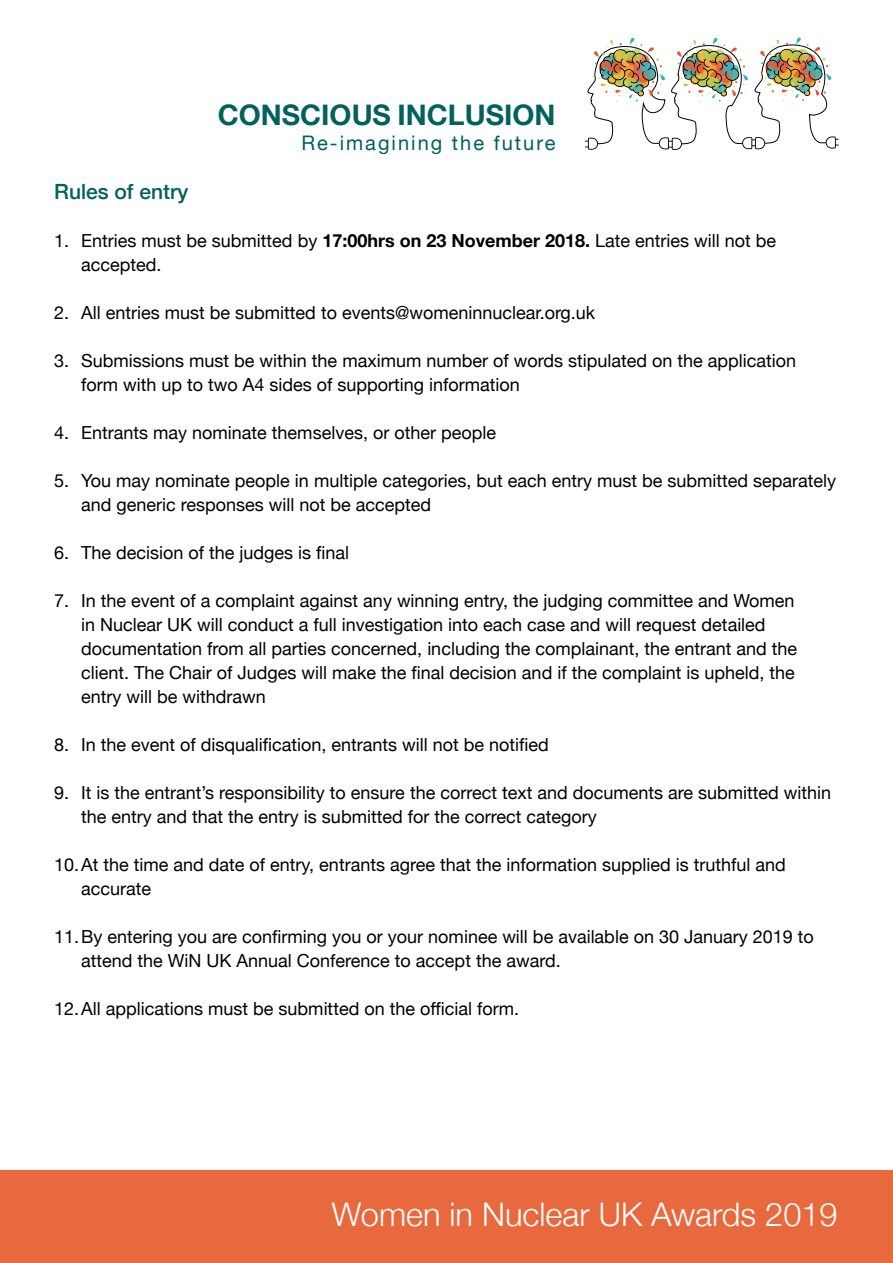
<style>
.page{position:relative;width:893px;height:1263px;background:#fff}
.page>*{position:absolute;margin:0;border:0;box-sizing:border-box;transform-origin:0 0}
.t1{font:300 32.55px "Helvetica Neue";color:#fff}
.t2{font:700 28.35px "Helvetica Neue";color:#00615d}
.t3{font:500 21px "Helvetica Neue";color:#00615d}
.t4{font:20.1px "Helvetica Neue";letter-spacing:.1em;color:#00615d}
.t5{font:18px/24px "Helvetica Neue";color:#000}
.s1{font-weight:700}
</style>
<div class="page">
<div style="left:0;top:1170px;width:893px;height:93px;background:#e8693d"></div>
<svg style="left:585px;top:37px;width:254px;height:113px"></svg>
<h2 class="t2" style="left:218px;top:93px;width:339px">CONSCIOUS INCLUSION</h2>
<p class="t4" style="left:301px;top:128px;width:256px">Re-imagining the future</p>
<p class="t3" style="left:54px;top:175px;width:136px">Rules of entry</p>
<p class="t5" style="left:81px;top:230px;width:696px;text-indent:-27px">1. Entries must be submitted by <span class="s1">17:00hrs on 23 November 2018.</span> Late entries will not be accepted.</p>
<p class="t5" style="left:54px;top:302px;width:543px">2. All entries must be submitted to events@womeninnuclear.org.uk</p>
<p class="t5" style="left:81px;top:350px;width:716px;text-indent:-27px">3. Submissions must be within the maximum number of words stipulated on the application form with up to two A4 sides of supporting information</p>
<p class="t5" style="left:54px;top:422px;width:443px">4. Entrants may nominate themselves, or other people</p>
<p class="t5" style="left:81px;top:470px;width:756px;text-indent:-27px">5. You may nominate people in multiple categories, but each entry must be submitted separately and generic responses will not be accepted</p>
<p class="t5" style="left:54px;top:542px;width:297px">6. The decision of the judges is final</p>
<p class="t5" style="left:81px;top:590px;width:717px;text-indent:-27px">7. In the event of a complaint against any winning entry, the judging committee and Women in Nuclear UK will conduct a full investigation into each case and will request detailed documentation from all parties concerned, including the complainant, the entrant and the client. The Chair of Judges will make the final decision and if the complaint is upheld, the entry will be withdrawn</p>
<p class="t5" style="left:54px;top:734px;width:496px">8. In the event of disqualification, entrants will not be notified</p>
<p class="t5" style="left:81px;top:782px;width:751px;text-indent:-27px">9. It is the entrant’s responsibility to ensure the correct text and documents are submitted within the entry and that the entry is submitted for the correct category</p>
<p class="t5" style="left:81px;top:854px;width:706px;text-indent:-27px">10.At the time and date of entry, entrants agree that the information supplied is truthful and accurate</p>
<p class="t5" style="left:81px;top:926px;width:734px;text-indent:-27px">11.By entering you are confirming you or your nominee will be available on 30 January 2019 to attend the WiN UK Annual Conference to accept the award.</p>
<p class="t5" style="left:54px;top:998px;width:466px">12.All applications must be submitted on the official form.</p>
<h1 class="t1" style="left:332px;top:1188px;width:507px">Women in Nuclear UK Awards 2019</h1>
</div>
